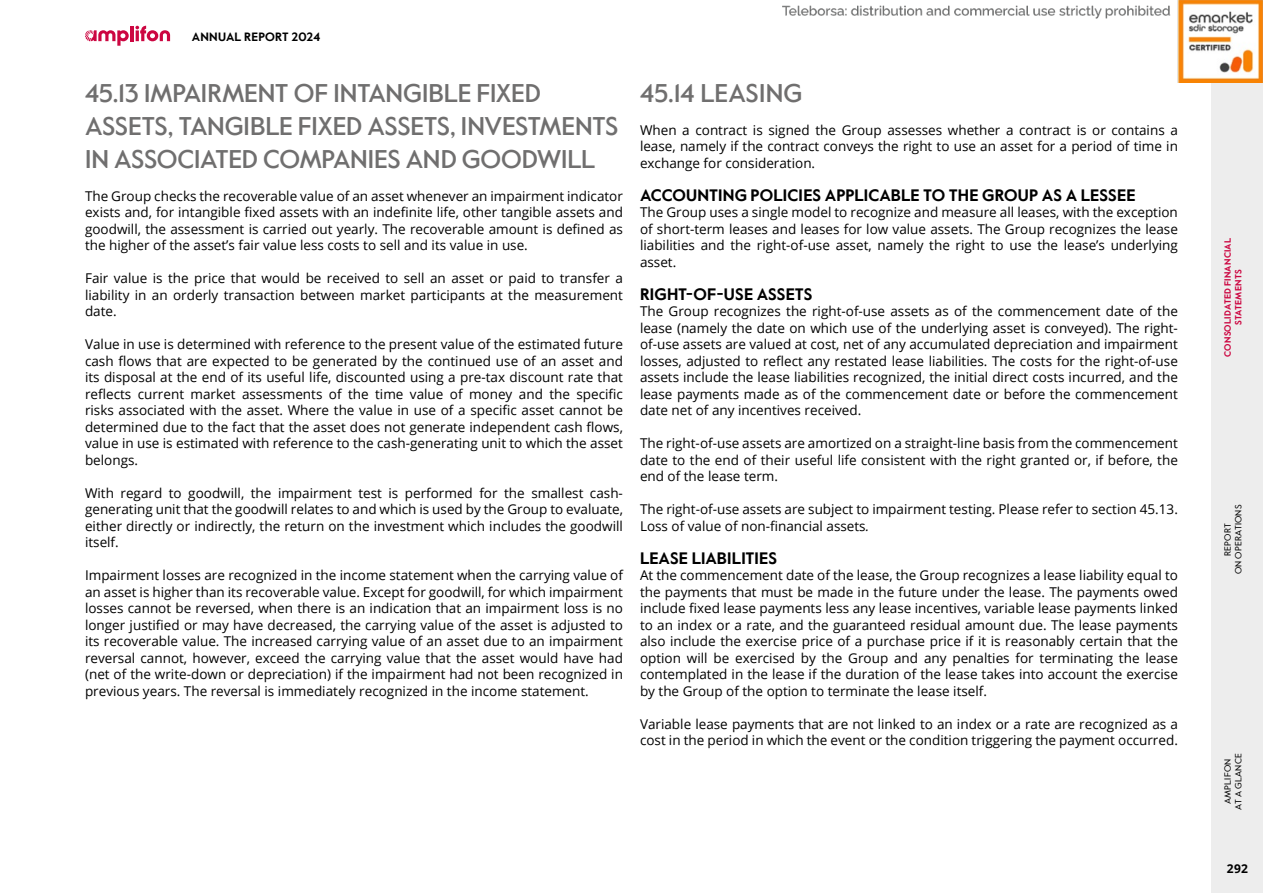
<style>
.page{position:relative;width:1263px;height:893px;background:#fff}
.page>*{position:absolute;margin:0;border:0;box-sizing:border-box;transform-origin:0 0}
.t1{font:500 25.5px/33px "Value Sans Pro";letter-spacing:-.015em;color:#706f6f}
.t2{font:500 25.5px "Value Sans Pro";letter-spacing:.005em;color:#706f6f}
.t3{font:700 16.5px "Value Sans Pro";letter-spacing:.005em;color:#000}
.t4{font:13.5px/16.5px "Open Sans";color:#000;text-align:justify}
.t5{font:700 12px "Value Sans Pro";letter-spacing:.01em;color:#000}
.t6{font:700 12px "Open Sans";color:#000}
.t7{font:9px/10.8px "Value Sans Pro";letter-spacing:.025em;color:#000;text-align:center}
.t8{font:700 9px/10.8px "Value Sans Pro";letter-spacing:.02em;color:#cc0641;text-align:center}
.s1{font-style:italic}
</style>
<div class="page">
<hr style="left:130px;top:26px;width:4px;height:15px;background:#cc0641">
<svg style="left:135px;top:26px;width:35px;height:15px"></svg>
<svg style="left:85px;top:30px;width:44px;height:16px"></svg>
<div style="left:1212px;top:0;width:51px;height:893px;background:#ededed"></div>
<img style="left:783px;top:0;width:480px;height:82px">
<p class="t5" style="left:192px;top:30px;width:130px">ANNUAL REPORT 2024</p>
<h1 class="t1" style="left:85px;top:77px;width:535px">45.13 IMPAIRMENT OF INTANGIBLE FIXED<br>ASSETS, TANGIBLE FIXED ASSETS, INVESTMENTS<br>IN ASSOCIATED COMPANIES AND GOODWILL</h1>
<p class="t4" style="left:85px;top:187px;width:539px">The Group checks the recoverable value of an asset whenever an impairment indicator exists and, for intangible fixed assets with an indefinite life, other tangible assets and goodwill, the assessment is carried out yearly. The recoverable amount is defined as the higher of the asset’s fair value less costs to sell and its value in use.</p>
<p class="t4" style="left:85px;top:270px;width:539px">Fair value is the price that would be received to sell an asset or paid to transfer a liability in an orderly transaction between market participants at the measurement date.</p>
<p class="t4" style="left:85px;top:336px;width:539px">Value in use is determined with reference to the present value of the estimated future cash flows that are expected to be generated by the continued use of an asset and its disposal at the end of its useful life, discounted using a pre-tax discount rate that reflects current market assessments of the time value of money and the specific risks associated with the asset. Where the value in use of a specific asset cannot be determined due to the fact that the asset does not generate independent cash flows, value in use is estimated with reference to the cash-generating unit to which the asset belongs.</p>
<p class="t4" style="left:85px;top:484px;width:539px">With regard to goodwill, the impairment test is performed for the smallest cash&shy;generating unit that the goodwill relates to and which is used by the Group to evaluate, either directly or indirectly, the return on the investment which includes the goodwill itself.</p>
<p class="t4" style="left:85px;top:566px;width:539px">Impairment losses are recognized in the income statement when the carrying value of an asset is higher than its recoverable value. Except for goodwill, for which impairment losses cannot be reversed, when there is an indication that an impairment loss is no longer justified or may have decreased, the carrying value of the asset is adjusted to its recoverable value. The increased carrying value of an asset due to an impairment reversal cannot, however, exceed the carrying value that the asset would have had (net of the write-down or depreciation) if the impairment had not been recognized in previous years. The reversal is immediately recognized in the income statement.</p>
<h1 class="t2" style="left:640px;top:77px;width:164px">45.14 LEASING</h1>
<p class="t4" style="left:640px;top:121px;width:539px">When a contract is signed the Group assesses whether a contract is or contains a lease, namely if the contract conveys the right to use an asset for a period of time in exchange for consideration.</p>
<p class="t3" style="left:640px;top:185px;width:497px">ACCOUNTING POLICIES APPLICABLE TO THE GROUP AS A LESSEE</p>
<p class="t4" style="left:640px;top:204px;width:539px">The Group uses a single model to recognize and measure all leases, with the exception of short-term leases and leases for low value assets. The Group recognizes the lease liabilities and the right-of-use asset, namely the right to use the lease’s underlying asset.</p>
<p class="t3" style="left:640px;top:284px;width:174px">RIGHT-OF-USE ASSETS</p>
<p class="t4" style="left:640px;top:303px;width:539px">The Group recognizes the right-of-use assets as of the commencement date of the lease (namely the date on which use of the underlying asset is conveyed). The right&shy;of-use assets are valued at cost, net of any accumulated depreciation and impairment losses, adjusted to refl ect any restated lease liabilities. The costs for the right-of-use assets include the lease liabilities recognized, the initial direct costs incurred, and the lease payments made as of the commencement date or before the commencement date net of any incentives received.</p>
<p class="t4" style="left:640px;top:435px;width:539px">The right-of-use assets are amortized on a straight-line basis from the commencement date to the end of their useful life consistent with the right granted or, if before, the end of the lease term.</p>
<p class="t4" style="left:640px;top:501px;width:539px">The right-of-use assets are subject to impairment testing. Please refer to section 45.13.<br>Loss of value of non-fi nancial assets<span class="s1">.</span></p>
<p class="t3" style="left:640px;top:548px;width:139px">LEASE LIABILITIES</p>
<p class="t4" style="left:640px;top:567px;width:539px">At the commencement date of the lease, the Group recognizes a lease liability equal to the payments that must be made in the future under the lease. The payments owed include fixed lease payments less any lease incentives, variable lease payments linked to an index or a rate, and the guaranteed residual amount due. The lease payments also include the exercise price of a purchase price if it is reasonably certain that the option will be exercised by the Group and any penalties for terminating the lease contemplated in the lease if the duration of the lease takes into account the exercise by the Group of the option to terminate the lease itself.</p>
<p class="t4" style="left:640px;top:715px;width:539px">Variable lease payments that are not linked to an index or a rate are recognized as a cost in the period in which the event or the condition triggering the payment occurred.</p>
<p class="t8" style="left:1223px;top:357px;width:121px;rotate:-90deg">CONSOLIDATED FINANCIAL<br>STATEMENTS</p>
<p class="t7" style="left:1222px;top:574px;width:71px;rotate:-90deg">REPORT<br>ON OPERATIONS</p>
<p class="t7" style="left:1222px;top:810px;width:58px;rotate:-90deg">AMPLIFON<br>AT A GLANCE</p>
<p class="t6" style="left:1227px;top:860px;width:23px">292</p>
</div>
